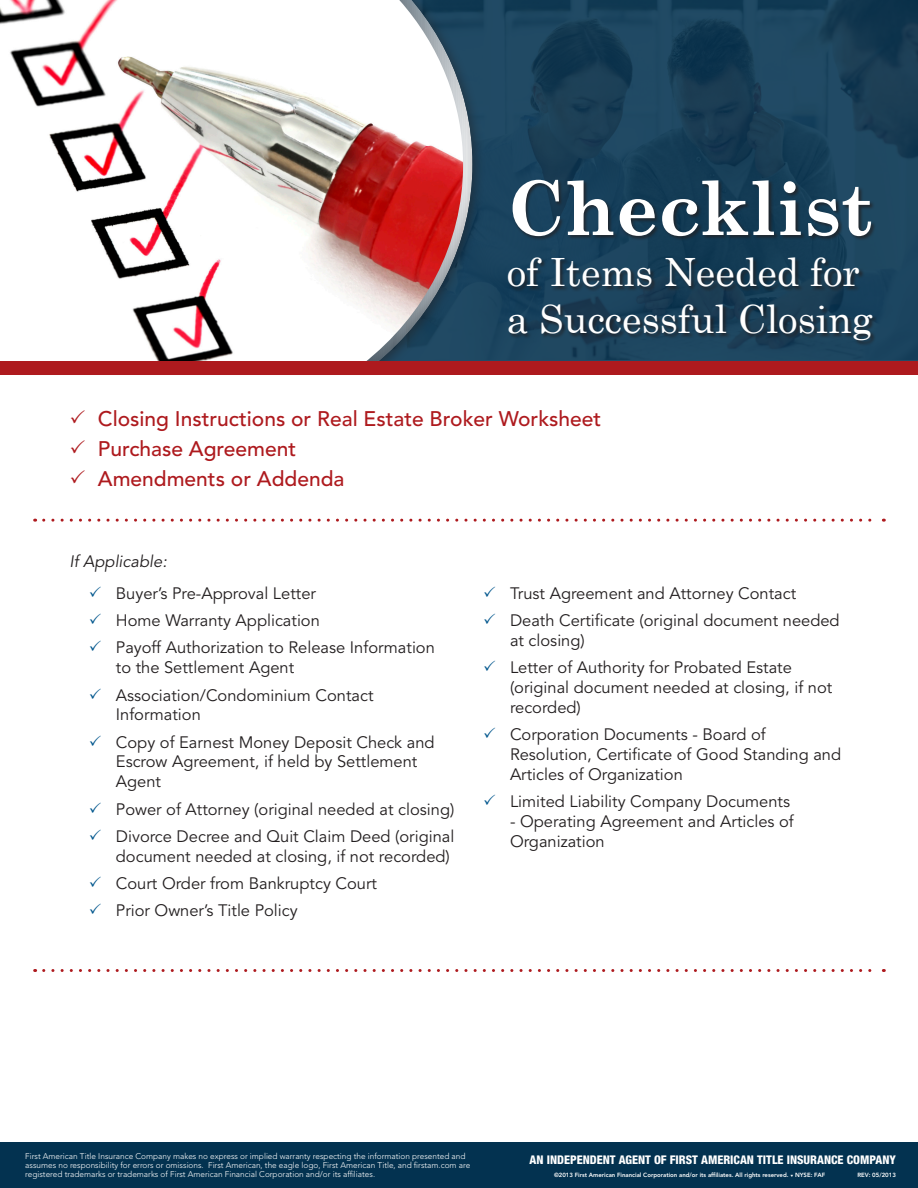
<style>
.page{position:relative;width:918px;height:1188px;background:#fff}
.page>*{position:absolute;margin:0;border:0;box-sizing:border-box;transform-origin:0 0}
.t1{font:700 74.55px "Century Schoolbook";color:#fff}
.t2{font:39px/46.8px "Century Schoolbook";color:#fff}
.t3{font:500 21px "Avenir LT Std";color:#ae1a1e}
.t4{font:16.5px/19.8px "Avenir LT Std";color:#231f20}
.t5{font:italic 16.5px "Avenir LT Std";color:#231f20}
.t6{font:800 condensed 12px "Helvetica Neue LT Std";color:#fff}
.t7{font:300 8.25px/9px "Avenir LT Std";color:#fff}
.t8{font:800 6px "Avenir LT Std";color:#fff}
.s1{color:#00568d}
</style>
<div class="page">
<svg style="left:486px;top:0;width:432px;height:361px;background:#19405a"></svg>
<div style="left:5px;top:0;width:481px;height:378px;background:#231f20;opacity:.49"></div>
<div style="left:11px;top:16px;width:462px;height:349px;background:#231f20;opacity:.75"></div>
<img style="left:0;top:0;width:463px;height:361px">
<div style="left:0;top:361px;width:918px;height:14px;background:#ae1a1e"></div>
<div style="left:511px;top:179px;width:365px;height:62px;background:#231f20;opacity:.75"></div>
<div style="left:507px;top:257px;width:370px;height:88px;background:#231f20;opacity:.75"></div>
<svg style="left:44px;top:969px;width:840px;height:3px"></svg>
<svg style="left:44px;top:519px;width:840px;height:3px"></svg>
<div style="left:0;top:1143px;width:918px;height:45px;background:#033250"></div>
<p class="t1" style="left:507px;top:150px;width:368px">Checklist</p>
<p class="t2" style="left:507px;top:246px;width:368px">of Items Needed for a Successful Closing</p>
<p class="t3" style="left:69px;top:407px;width:534px">✓ Closing Instructions or Real Estate Broker Worksheet</p>
<p class="t3" style="left:69px;top:437px;width:228px">✓ Purchase Agreement</p>
<p class="t3" style="left:69px;top:466px;width:277px">✓ Amendments or Addenda</p>
<p class="t5" style="left:69px;top:552px;width:99px">If Applicable:</p>
<p class="t4" style="left:89px;top:584px;width:229px"><span class="s1">✓</span> Buyer’s Pre-Approval Letter</p>
<p class="t4" style="left:89px;top:611px;width:233px"><span class="s1">✓</span> Home Warranty Application</p>
<p class="t4" style="left:116px;top:638px;width:321px;text-indent:-27px"><span class="s1">✓</span> Payoff Authorization to Release Information to the Settlement Agent</p>
<p class="t4" style="left:116px;top:685px;width:259px;text-indent:-27px"><span class="s1">✓</span> Association/Condominium Contact<br>Information</p>
<p class="t4" style="left:116px;top:733px;width:320px;text-indent:-27px"><span class="s1">✓</span> Copy of Earnest Money Deposit Check and<br>Escrow Agreement, if held by Settlement<br>Agent</p>
<p class="t4" style="left:89px;top:799px;width:367px"><span class="s1">✓</span> Power of Attorney (original needed at closing)</p>
<p class="t4" style="left:89px;top:827px;width:367px;text-align:right"><span class="s1">✓</span> Divorce Decree and Quit Claim Deed (original document needed at closing, if not recorded)</p>
<p class="t4" style="left:89px;top:874px;width:290px"><span class="s1">✓</span> Court Order from Bankruptcy Court</p>
<p class="t4" style="left:89px;top:901px;width:210px"><span class="s1">✓</span> Prior Owner’s Title Policy</p>
<p class="t4" style="left:483px;top:584px;width:315px"><span class="s1">✓</span> Trust Agreement and Attorney Contact</p>
<p class="t4" style="left:510px;top:611px;width:331px;text-indent:-27px"><span class="s1">✓</span> Death Certificate (original document needed at closing)</p>
<p class="t4" style="left:510px;top:658px;width:324px;text-indent:-27px"><span class="s1">✓</span> Letter of Authority for Probated Estate (original document needed at closing, if not recorded)</p>
<p class="t4" style="left:510px;top:725px;width:333px;text-indent:-27px"><span class="s1">✓</span> Corporation Documents - Board of<br>Resolution, Certificate of Good Standing and<br>Articles of Organization</p>
<p class="t4" style="left:483px;top:792px;width:309px"><span class="s1">✓</span> Limited Liability Company Documents</p>
<p class="t4" style="left:510px;top:812px;width:285px">- Operating Agreement and Articles of<br>Organization</p>
<p class="t7" style="left:25px;top:1152px;width:447px">First American Title Insurance Company makes no express or implied warranty respecting the information presented and assumes no responsibility for errors or omissions. First American, the eagle logo, First American Title, and firstam.com are registered trademarks or trademarks of First American Financial Corporation and/or its affiliates.</p>
<p class="t6" style="left:530px;top:1152px;width:368px">AN INDEPENDENT AGENT OF FIRST AMERICAN TITLE INSURANCE COMPANY</p>
<p class="t8" style="left:554px;top:1172px;width:273px">©2013 First American Financial Corporation and/or its affiliates. All rights reserved. ❑ NYSE: FAF</p>
<p class="t8" style="left:858px;top:1172px;width:40px">REV: 05/2013</p>
</div>
